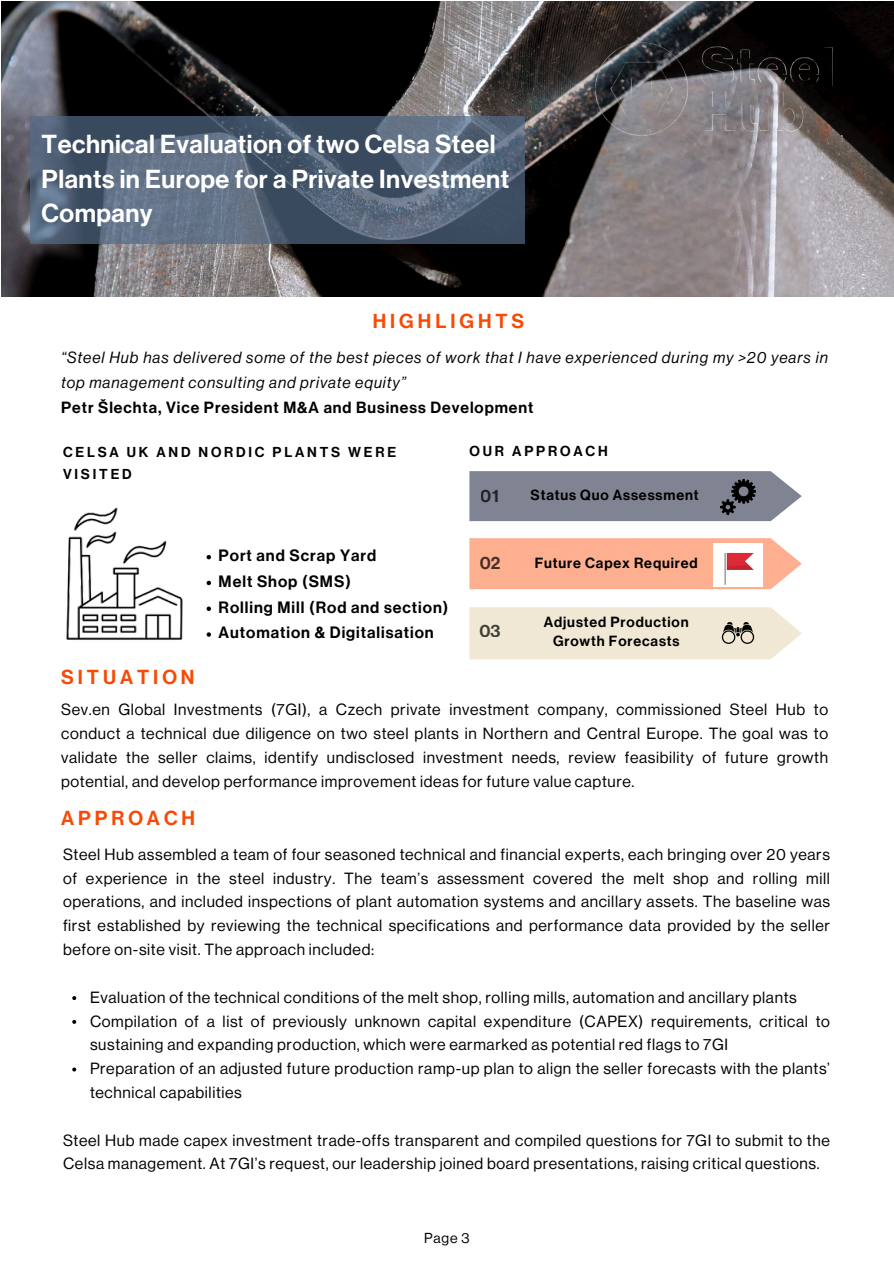
<style>
.page{position:relative;width:894px;height:1264px;background:#fff}
.page>*{position:absolute;margin:0;border:0;box-sizing:border-box;transform-origin:0 0}
.t1{font:25.5px/34.8px "Neue Haas Display Mediu";letter-spacing:.02em;color:#fff}
.t2{font:19.8px "Neue Haas Display Mediu";letter-spacing:.2em;color:#f64a05}
.t3{font:17.55px "Neue Haas Display Mediu";color:#000}
.t4{font:16.05px "Neue Haas Display Mediu";letter-spacing:.06em;color:#000}
.t5{font:15.9px/23.9px "Neue Haas Display";letter-spacing:.04em;color:#000}
.t6{font:italic 15.9px/25.2px "Neue Haas Display";letter-spacing:.06em;color:#000}
.t7{font:14.4px "Neue Haas Display Mediu";letter-spacing:.06em;color:#000}
.t8{font:14.1px/21.3px "Neue Haas Display Mediu";letter-spacing:.2em;color:#000}
.t9{font:14.1px "Neue Haas Display";color:#000}
.s1{font-family:"Neue Haas Display Mediu";font-style:normal}
</style>
<div class="page">
<img style="left:2px;top:1px;width:891px;height:295px">
<svg style="left:31px;top:116px;width:494px;height:128px"></svg>
<img style="left:586px;top:34px;width:254px;height:110px">
<svg style="left:469px;top:471px;width:332px;height:50px"></svg>
<svg style="left:469px;top:538px;width:332px;height:51px"></svg>
<svg style="left:469px;top:607px;width:332px;height:52px"></svg>
<img style="left:720px;top:479px;width:35px;height:35px">
<img style="left:713px;top:544px;width:49px;height:42px">
<img style="left:717px;top:613px;width:40px;height:39px">
<svg style="left:72px;top:996px;width:4px;height:4px"></svg>
<svg style="left:72px;top:1019px;width:4px;height:4px"></svg>
<svg style="left:72px;top:1067px;width:4px;height:4px"></svg>
<img style="left:66px;top:508px;width:117px;height:132px">
<svg style="left:206px;top:555px;width:5px;height:4px"></svg>
<svg style="left:206px;top:580px;width:5px;height:5px"></svg>
<svg style="left:206px;top:606px;width:5px;height:5px"></svg>
<svg style="left:206px;top:632px;width:5px;height:4px"></svg>
<p class="t1" style="left:42px;top:127px;width:469px">Technical Evaluation of two Celsa Steel<br>Plants in Europe for a Private Investment<br>Company</p>
<h5 class="t2" style="left:372px;top:311px;width:153px">HIGHLIGHTS</h5>
<p class="t6" style="left:61px;top:345px;width:768px">“Steel Hub has delivered some of the best pieces of work that I have experienced during my &gt;20 years in top management consulting and private equity”<br><span class="s1">Petr Šlechta, Vice President M&amp;A and Business Development</span></p>
<p class="t8" style="left:63px;top:442px;width:334px">CELSA UK AND NORDIC PLANTS WERE<br>VISITED</p>
<p class="t2" style="left:61px;top:668px;width:135px">SITUATION</p>
<p class="t4" style="left:218px;top:548px;width:159px">Port and Scrap Yard</p>
<p class="t4" style="left:218px;top:573px;width:134px">Melt Shop (SMS)</p>
<p class="t4" style="left:218px;top:599px;width:231px">Rolling Mill (Rod and section)</p>
<h2 class="t4" style="left:218px;top:625px;width:217px">Automation &amp; Digitalisation</h2>
<p class="t8" style="left:469px;top:441px;width:140px">OUR APPROACH</p>
<p class="t3" style="left:481px;top:487px;width:19px">01</p>
<p class="t7" style="left:530px;top:488px;width:169px">Status Quo Assessment</p>
<p class="t3" style="left:479px;top:554px;width:22px">02</p>
<p class="t3" style="left:479px;top:622px;width:23px">03</p>
<p class="t7" style="left:534px;top:556px;width:164px">Future Capex Required</p>
<p class="t7" style="left:543px;top:614px;width:146px">Adjusted Production</p>
<p class="t7" style="left:553px;top:634px;width:128px">Growth Forecasts</p>
<p class="t5" style="left:61px;top:698px;width:768px;text-align:justify">Sev.en Global Investments (7GI), a Czech private investment company, commissioned Steel Hub to conduct a technical due diligence on two steel plants in Northern and Central Europe. The goal was to validate the seller claims, identify undisclosed investment needs, review feasibility of future growth potential, and develop performance improvement ideas for future value capture.</p>
<p class="t2" style="left:61px;top:808px;width:135px">APPROACH</p>
<h1 class="t5" style="left:63px;top:842px;width:768px;text-align:justify">Steel Hub assembled a team of four seasoned technical and financial experts, each bringing over 20 years of experience in the steel industry. The team’s assessment covered the melt shop and rolling mill operations, and included inspections of plant automation systems and ancillary assets. The baseline was first established by reviewing the technical specifications and performance data provided by the seller before on-site visit. The approach included:</h1>
<p class="t5" style="left:90px;top:985px;width:708px">Evaluation of the technical conditions of the melt shop, rolling mills, automation and ancillary plants</p>
<h2 class="t5" style="left:90px;top:1009px;width:741px">Compilation of a list of previously unknown capital expenditure (CAPEX) requirements, critical to sustaining and expanding production, which were earmarked as potential red flags to 7GI</h2>
<h3 class="t5" style="left:90px;top:1057px;width:741px">Preparation of an adjusted future production ramp-up plan to align the seller forecasts with the plants’ technical capabilities</h3>
<h5 class="t5" style="left:63px;top:1128px;width:768px">Steel Hub made capex investment trade-offs transparent and compiled questions for 7GI to submit to the<br>Celsa management. At 7GI’s request, our leadership joined board presentations, raising critical questions.</h5>
<p class="t9" style="left:424px;top:1231px;width:47px">Page 3</p>
</div>
